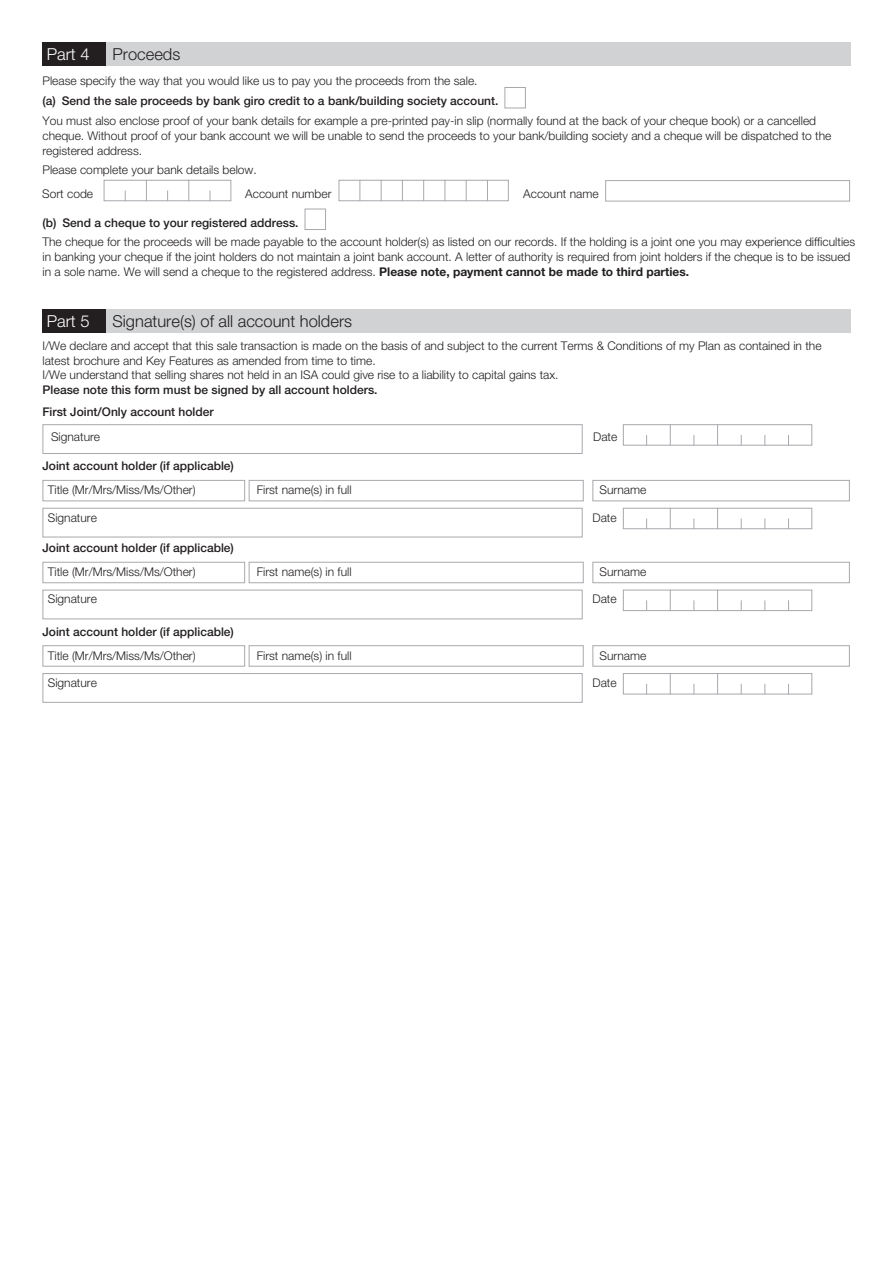
<style>
.page{position:relative;width:893px;height:1263px;background:#fff}
.page>*{position:absolute;margin:0;border:0;box-sizing:border-box;transform-origin:0 0}
.t1{font:300 16.5px "Helvetica Neue LT Std";color:#231f20}
.t2{font:300 16.5px "Helvetica Neue LT Std";color:#fff}
.Text__1mm_space{font:300 12px/15px "Helvetica Neue LT Std";color:#231f20}
.Text__3mm_space{font:500 12px "Helvetica Neue LT Std";color:#231f20}
.Text__2mm_space{font:500 12px "Helvetica Neue LT Std";color:#231f20}
.Text__1mm_space-2{font:500 12px "Helvetica Neue LT Std";color:#231f20}
.Text__3mm_space-2{font:300 12px "Helvetica Neue LT Std";color:#231f20}
.s1{font-weight:700}
</style>
<div class="page">
<div style="left:504px;top:87px;width:22px;height:21px;background:#fff;border:1px solid #a8a9ad"></div>
<div style="left:305px;top:209px;width:21px;height:21px;background:#fff;border:1px solid #a8a9ad"></div>
<div style="left:43px;top:43px;width:807px;height:23px;background:#d1d2d4"></div>
<div style="left:43px;top:43px;width:63px;height:23px;background:#231f20"></div>
<div style="left:339px;top:180px;width:170px;height:21px;border:1px solid #a8a9ad"></div>
<svg style="left:359px;top:180px;width:1px;height:21px"></svg>
<svg style="left:381px;top:180px;width:1px;height:21px"></svg>
<svg style="left:402px;top:180px;width:1px;height:21px"></svg>
<svg style="left:423px;top:180px;width:1px;height:21px"></svg>
<svg style="left:445px;top:180px;width:1px;height:21px"></svg>
<svg style="left:466px;top:180px;width:1px;height:21px"></svg>
<svg style="left:487px;top:180px;width:1px;height:21px"></svg>
<div style="left:104px;top:180px;width:127px;height:21px;background:#fff;border:1px solid #a8a9ad"></div>
<svg style="left:146px;top:180px;width:1px;height:21px"></svg>
<svg style="left:188px;top:180px;width:1px;height:21px"></svg>
<div style="left:605px;top:180px;width:245px;height:21px;background:#fff;border:1px solid #a8a9ad"></div>
<div style="left:623px;top:673px;width:189px;height:21px;background:#fff;border:1px solid #a8a9ad"></div>
<svg style="left:670px;top:673px;width:1px;height:21px"></svg>
<svg style="left:717px;top:673px;width:1px;height:21px"></svg>
<div style="left:43px;top:673px;width:540px;height:30px;border:1px solid #a8a9ad"></div>
<div style="left:43px;top:645px;width:202px;height:21px;background:#fff;border:1px solid #a8a9ad"></div>
<div style="left:249px;top:645px;width:335px;height:21px;background:#fff;border:1px solid #a8a9ad"></div>
<div style="left:592px;top:645px;width:258px;height:21px;background:#fff;border:1px solid #a8a9ad"></div>
<div style="left:623px;top:590px;width:189px;height:21px;background:#fff;border:1px solid #a8a9ad"></div>
<svg style="left:670px;top:590px;width:1px;height:21px"></svg>
<svg style="left:717px;top:590px;width:1px;height:21px"></svg>
<div style="left:43px;top:590px;width:540px;height:29px;border:1px solid #a8a9ad"></div>
<div style="left:43px;top:562px;width:202px;height:21px;background:#fff;border:1px solid #a8a9ad"></div>
<div style="left:249px;top:562px;width:335px;height:21px;background:#fff;border:1px solid #a8a9ad"></div>
<div style="left:592px;top:562px;width:258px;height:21px;background:#fff;border:1px solid #a8a9ad"></div>
<div style="left:623px;top:508px;width:189px;height:21px;background:#fff;border:1px solid #a8a9ad"></div>
<svg style="left:670px;top:508px;width:1px;height:21px"></svg>
<svg style="left:717px;top:508px;width:1px;height:21px"></svg>
<div style="left:43px;top:508px;width:540px;height:29px;border:1px solid #a8a9ad"></div>
<div style="left:43px;top:480px;width:202px;height:21px;background:#fff;border:1px solid #a8a9ad"></div>
<div style="left:249px;top:480px;width:335px;height:21px;background:#fff;border:1px solid #a8a9ad"></div>
<div style="left:592px;top:480px;width:258px;height:21px;background:#fff;border:1px solid #a8a9ad"></div>
<div style="left:623px;top:424px;width:189px;height:22px;background:#fff;border:1px solid #a8a9ad"></div>
<svg style="left:670px;top:424px;width:1px;height:22px"></svg>
<svg style="left:717px;top:424px;width:1px;height:22px"></svg>
<div style="left:43px;top:309px;width:807px;height:24px;background:#d1d2d4"></div>
<div style="left:43px;top:309px;width:63px;height:24px;background:#231f20"></div>
<div style="left:43px;top:424px;width:540px;height:30px;border:1px solid #a8a9ad"></div>
<p class="t2" style="left:47px;top:44px;width:44px">Part 4</p>
<p class="t1" style="left:113px;top:44px;width:69px">Proceeds</p>
<p class="Text__1mm_space" style="left:43px;top:73px;width:436px">Please specify the way that you would like us to pay you the proceeds from the sale.</p>
<p class="Text__2mm_space" style="left:43px;top:94px;width:457px">(a) Send the sale proceeds by bank giro credit to a bank/building society account.</p>
<p class="Text__1mm_space" style="left:43px;top:113px;width:790px">You must also enclose proof of your bank details for example a pre-printed pay-in slip (normally found at the back of your cheque book) or a cancelled cheque. Without proof of your bank account we will be unable to send the proceeds to your bank/building society and a cheque will be dispatched to the registered address.</p>
<p class="Text__1mm_space" style="left:43px;top:162px;width:216px">Please complete your bank details below.</p>
<p class="Text__3mm_space-2" style="left:42px;top:186px;width:52px">Sort code</p>
<p class="Text__3mm_space-2" style="left:245px;top:186px;width:88px">Account number</p>
<p class="Text__3mm_space-2" style="left:523px;top:186px;width:77px">Account name</p>
<p class="Text__2mm_space" style="left:43px;top:215px;width:258px">(b) Send a cheque to your registered address.</p>
<p class="Text__1mm_space" style="left:43px;top:234px;width:814px">The cheque for the proceeds will be made payable to the account holder(s) as listed on our records. If the holding is a joint one you may experience difficulties in banking your cheque if the joint holders do not maintain a joint bank account. A letter of authority is required from joint holders if the cheque is to be issued in a sole name. We will send a cheque to the registered address. <span class="s1">Please note, payment cannot be made to third parties.</span></p>
<p class="t2" style="left:47px;top:311px;width:44px">Part 5</p>
<p class="t1" style="left:113px;top:311px;width:241px">Signature(s) of all account holders</p>
<p class="Text__1mm_space" style="left:43px;top:339px;width:781px;line-height:14.4px">I/We declare and accept that this sale transaction is made on the basis of and subject to the current Terms &amp; Conditions of my Plan as contained in the latest brochure and Key Features as amended from time to time.</p>
<p class="Text__1mm_space" style="left:43px;top:367px;width:518px">I/We understand that selling shares not held in an ISA could give rise to a liability to capital gains tax.</p>
<p class="Text__1mm_space-2" style="left:43px;top:382px;width:337px">Please note this form must be signed by all account holders.</p>
<p class="Text__3mm_space" style="left:43px;top:405px;width:173px">First Joint/Only account holder</p>
<p class="Text__1mm_space" style="left:51px;top:429px;width:51px">Signature</p>
<p class="Text__1mm_space" style="left:593px;top:429px;width:26px">Date</p>
<p class="Text__3mm_space" style="left:43px;top:459px;width:193px">Joint account holder (if applicable)</p>
<p class="Text__1mm_space" style="left:48px;top:482px;width:149px">Title (Mr/Mrs/Miss/Ms/Other)</p>
<p class="Text__1mm_space" style="left:48px;top:509px;width:51px">Signature</p>
<p class="Text__1mm_space" style="left:592px;top:509px;width:26px">Date</p>
<p class="Text__1mm_space" style="left:257px;top:482px;width:96px">First name(s) in full</p>
<p class="Text__1mm_space" style="left:600px;top:482px;width:48px">Surname</p>
<p class="Text__3mm_space" style="left:43px;top:541px;width:193px">Joint account holder (if applicable)</p>
<p class="Text__1mm_space" style="left:48px;top:564px;width:149px">Title (Mr/Mrs/Miss/Ms/Other)</p>
<p class="Text__1mm_space" style="left:48px;top:591px;width:51px">Signature</p>
<p class="Text__1mm_space" style="left:592px;top:591px;width:26px">Date</p>
<p class="Text__1mm_space" style="left:257px;top:564px;width:96px">First name(s) in full</p>
<p class="Text__1mm_space" style="left:600px;top:564px;width:48px">Surname</p>
<p class="Text__3mm_space" style="left:43px;top:624px;width:193px">Joint account holder (if applicable)</p>
<p class="Text__1mm_space" style="left:48px;top:648px;width:149px">Title (Mr/Mrs/Miss/Ms/Other)</p>
<p class="Text__1mm_space" style="left:48px;top:675px;width:51px">Signature</p>
<p class="Text__1mm_space" style="left:592px;top:675px;width:26px">Date</p>
<p class="Text__1mm_space" style="left:257px;top:648px;width:96px">First name(s) in full</p>
<p class="Text__1mm_space" style="left:600px;top:648px;width:48px">Surname</p>
</div>
